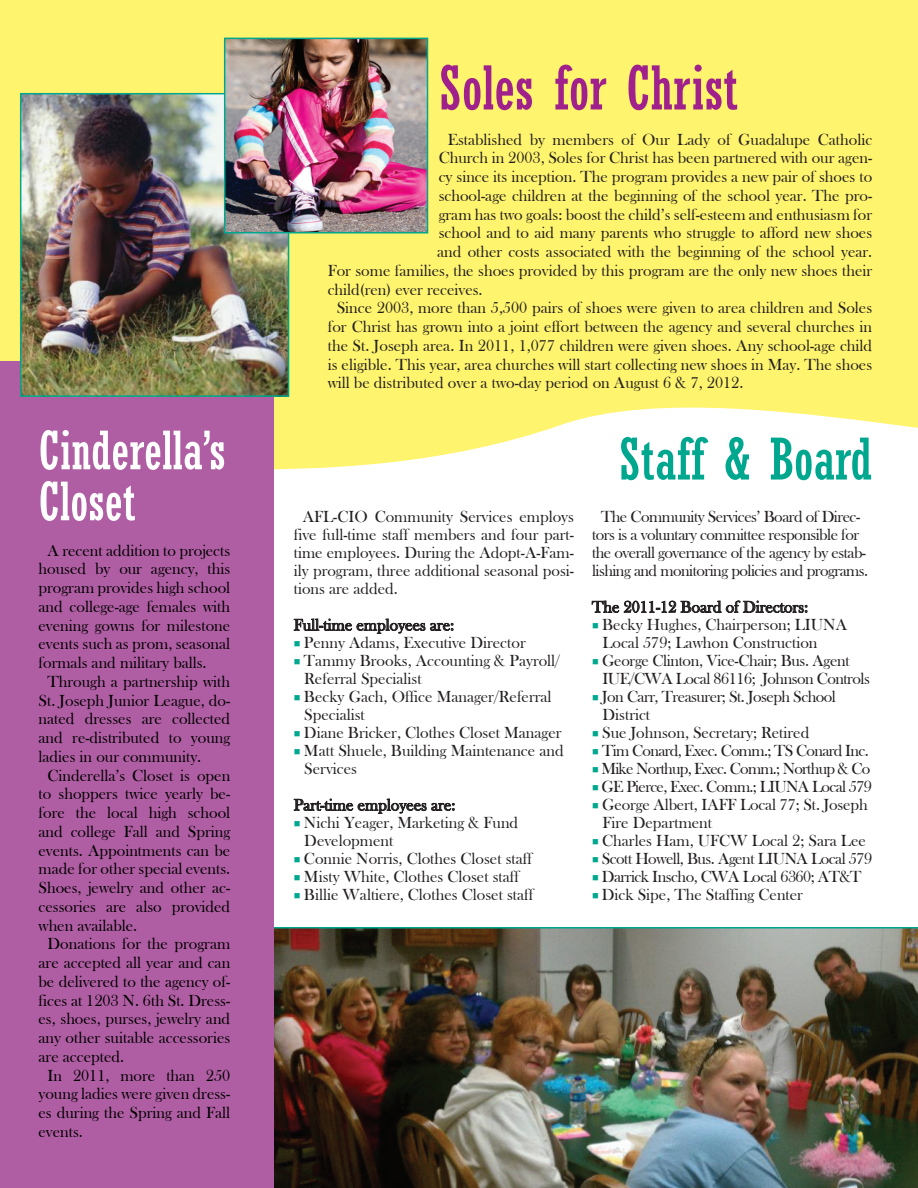
<style>
.page{position:relative;width:918px;height:1188px;background:#fff}
.page>*{position:absolute;margin:0;border:0;box-sizing:border-box;transform-origin:0 0}
.t1{font:condensed 60px "Rockwell";color:#a0218c}
.t2{font:condensed 57px "Rockwell";color:#00a78f}
.t3{font:condensed 52.5px/51px "Rockwell";color:#fff}
.t4{font:16.5px/18px "Bask Old Face";color:#231f20}
.t5{font:16.5px/18.8px "Bask Old Face";color:#000;text-align:justify}
.t6{font:16.5px/18px "Bask Old Face";letter-spacing:-.03em;color:#231f20}
.t7{font:16.5px "Bask Old Face";letter-spacing:-.04em;color:#231f20}
.t8{font:16.5px "Bask Old Face";letter-spacing:-.045em;color:#231f20}
.s1{color:#00a78f}
</style>
<div class="page">
<svg style="left:0;top:0;width:918px;height:470px;fill:#fff46d"></svg>
<svg style="left:293px;top:618px;width:161px;height:16px"></svg>
<svg style="left:293px;top:798px;width:162px;height:16px"></svg>
<svg style="left:591px;top:600px;width:217px;height:13px"></svg>
<img style="left:274px;top:927px;width:644px;height:261px">
<div style="left:0;top:362px;width:274px;height:826px;background:#b05ea3"></div>
<img style="left:23px;top:96px;width:263px;height:298px">
<div style="left:20px;top:93px;width:269px;height:304px;border:2px solid #00a78f"></div>
<img style="left:227px;top:41px;width:198px;height:190px">
<div style="left:224px;top:38px;width:204px;height:196px;border:2px solid #00a78f"></div>
<p class="t3" style="left:39px;top:426px;width:189px">Cinderella’s<br>Closet</p>
<p class="t5" style="left:39px;top:541px;width:193px;text-indent:9px">A recent addition to projects housed by our agency, this program provides high school and college-age females with evening gowns for milestone events such as prom, seasonal formals and military balls.</p>
<p class="t5" style="left:39px;top:672px;width:193px;text-indent:9px">Through a partnership with St. Joseph Junior League, do&shy;nated dresses are collected and re-distributed to young ladies in our community.</p>
<p class="t5" style="left:39px;top:766px;width:193px;text-indent:9px">Cinderella’s Closet is open to shoppers twice yearly be&shy;fore the local high school and college Fall and Spring events. Appointments can be made for other special events.<br>Shoes, jewelry and other ac&shy;cessories are also provided when available.</p>
<p class="t5" style="left:39px;top:935px;width:193px;text-indent:9px">Donations for the program are accepted all year and can be delivered to the agency of&shy;fices at 1203 N. 6th St. Dress&shy;es, shoes, purses, jewelry and any other suitable accessories are accepted.</p>
<p class="t5" style="left:39px;top:1066px;width:193px;text-indent:9px">In 2011, more than 250 young ladies were given dress&shy;es during the Spring and Fall events.</p>
<p class="t1" style="left:439px;top:54px;width:301px">Soles for Christ</p>
<p class="t4" style="left:448px;top:131px;width:426px">Established by members of Our Lady of Guadalupe Catholic</p>
<p class="t4" style="left:439px;top:149px;width:435px">Church in 2003, Soles for Christ has been partnered with our agen-</p>
<p class="t4" style="left:439px;top:168px;width:435px">cy since its inception. The program provides a new pair of shoes to</p>
<p class="t4" style="left:439px;top:187px;width:435px">school-age children at the beginning of the school year. The pro-</p>
<p class="t4" style="left:439px;top:206px;width:435px">gram has two goals: boost the child’s self-esteem and enthusiasm for</p>
<p class="t4" style="left:439px;top:224px;width:435px">school and to aid many parents who struggle to afford new shoes</p>
<p class="t4" style="left:437px;top:243px;width:437px">and other costs associated with the beginning of the school year.</p>
<p class="t4" style="left:328px;top:262px;width:546px">For some families, the shoes provided by this program are the only new shoes their</p>
<p class="t4" style="left:328px;top:281px;width:156px">child(ren) ever receives.</p>
<p class="t4" style="left:328px;top:299px;width:546px;line-height:18.8px;text-align:justify;text-indent:9px">Since 2003, more than 5,500 pairs of shoes were given to area children and Soles for Christ has grown into a joint effort between the agency and several churches in the St. Joseph area. In 2011, 1,077 children were given shoes. Any school-age child is eligible. This year, area churches will start collecting new shoes in May. The shoes will be distributed over a two-day period on August 6 &amp; 7, 2012.</p>
<p class="t4" style="left:294px;top:508px;width:282px;text-align:justify;text-indent:9px">AFL-CIO Community Services employs five full-time staff members and four part&shy;time employees. During the Adopt-A-Fam&shy;ily program, three additional seasonal posi&shy;tions are added.</p>
<p class="t4" style="left:294px;top:616px;width:162px">Full-time employees are:</p>
<p class="t4" style="left:294px;top:634px;width:233px"><span class="s1">■</span> Penny Adams, Executive Director</p>
<p class="t4" style="left:294px;top:652px;width:268px"><span class="s1">■</span> Tammy Brooks, Accounting &amp; Payroll/</p>
<p class="t4" style="left:304px;top:670px;width:119px">Referral Specialist</p>
<p class="t4" style="left:304px;top:688px;width:249px;text-indent:-10px"><span class="s1">■</span> Becky Gach, Office Manager/Referral<br>Specialist</p>
<p class="t4" style="left:294px;top:724px;width:269px"><span class="s1">■</span> Diane Bricker, Clothes Closet Manager</p>
<p class="t4" style="left:304px;top:742px;width:261px;text-indent:-10px"><span class="s1">■</span> Matt Shuele, Building Maintenance and<br>Services</p>
<p class="t4" style="left:294px;top:796px;width:163px">Part-time employees are:</p>
<p class="t4" style="left:304px;top:814px;width:215px;text-indent:-10px"><span class="s1">■</span> Nichi Yeager, Marketing &amp; Fund<br>Development</p>
<p class="t4" style="left:294px;top:850px;width:240px"><span class="s1">■</span> Connie Norris, Clothes Closet staff</p>
<p class="t4" style="left:294px;top:868px;width:227px"><span class="s1">■</span> Misty White, Clothes Closet staff</p>
<p class="t4" style="left:294px;top:886px;width:241px"><span class="s1">■</span> Billie Waltiere, Clothes Closet staff</p>
<p class="t2" style="left:619px;top:426px;width:255px">Staff &amp; Board</p>
<p class="t6" style="left:592px;top:508px;width:278px;text-align:center">The Community Services’ Board of Direc&shy;tors is a voluntary committee responsible for the overall governance of the agency by estab&shy;lishing and monitoring policies and programs.</p>
<p class="t4" style="left:592px;top:598px;width:218px">The 2011-12 Board of Directors:</p>
<p class="t4" style="left:603px;top:616px;width:246px;text-indent:-10px"><span class="s1">■</span> Becky Hughes, Chairperson; LIUNA<br>Local 579; Lawhon Construction</p>
<p class="t6" style="left:603px;top:652px;width:269px;text-indent:-10px"><span class="s1">■</span> George Clinton, Vice-Chair; Bus. Agent<br>IUE/CWA Local 86116; Johnson Controls</p>
<p class="t6" style="left:603px;top:688px;width:235px;text-indent:-10px"><span class="s1">■</span> Jon Carr, Treasurer; St. Joseph School<br>District</p>
<p class="t4" style="left:592px;top:724px;width:219px"><span class="s1">■</span> Sue Johnson, Secretary; Retired</p>
<p class="t7" style="left:592px;top:742px;width:278px"><span class="s1">■</span> Tim Conard, Exec. Comm.; TS Conard Inc.</p>
<p class="t8" style="left:592px;top:760px;width:280px"><span class="s1">■</span> Mike Northup, Exec. Comm.; Northup &amp; Co</p>
<p class="t7" style="left:592px;top:778px;width:281px"><span class="s1">■</span> GE Pierce, Exec. Comm.; LIUNA Local 579</p>
<p class="t4" style="left:603px;top:796px;width:267px;text-indent:-10px"><span class="s1">■</span> George Albert, IAFF Local 77; St. Joseph<br>Fire Department</p>
<p class="t4" style="left:592px;top:832px;width:275px"><span class="s1">■</span> Charles Ham, UFCW Local 2; Sara Lee</p>
<p class="t6" style="left:592px;top:850px;width:282px"><span class="s1">■</span> Scott Howell, Bus. Agent LIUNA Local 579</p>
<p class="t6" style="left:592px;top:868px;width:271px"><span class="s1">■</span> Darrick Inscho, CWA Local 6360; AT&amp;T</p>
<p class="t4" style="left:592px;top:886px;width:213px"><span class="s1">■</span> Dick Sipe, The Staffing Center</p>
</div>
